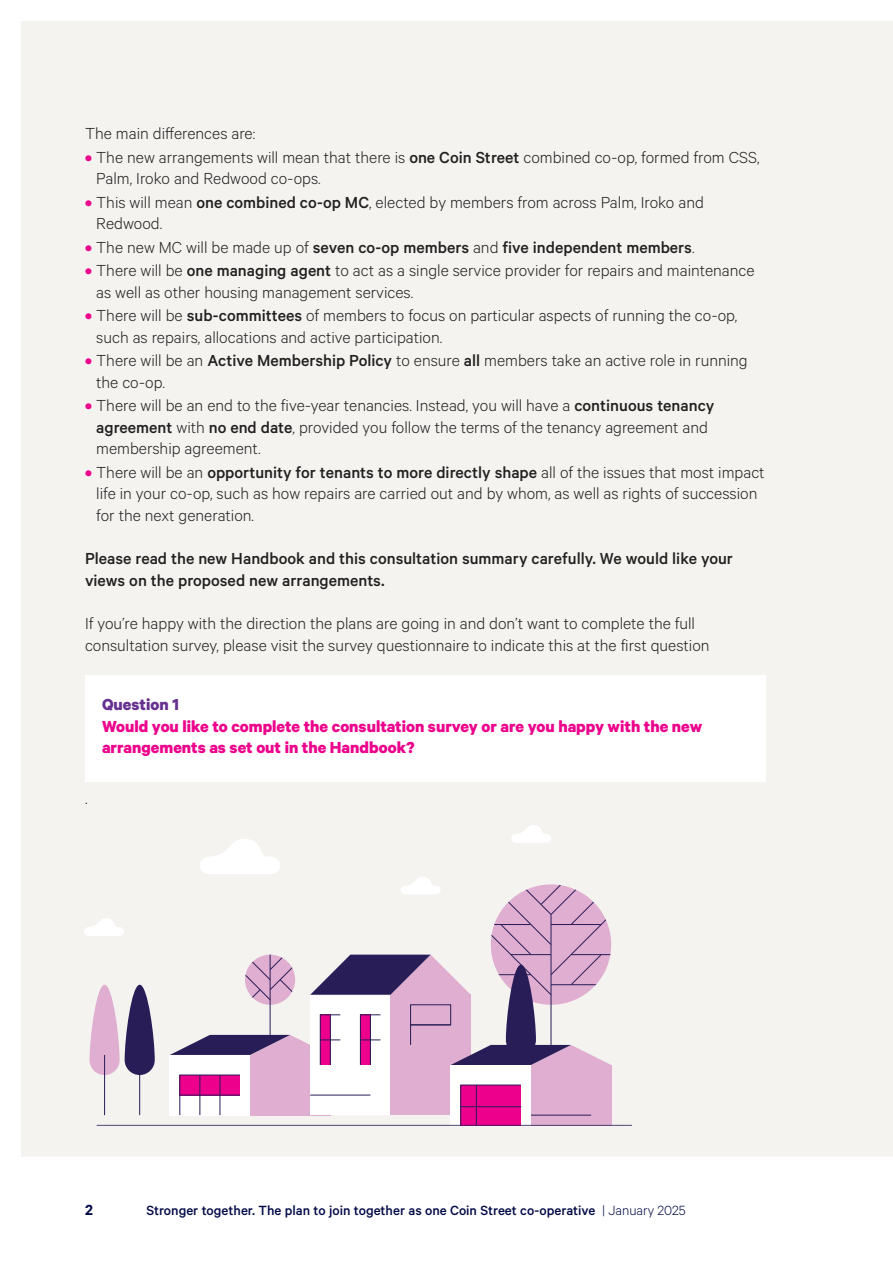
<style>
.page{position:relative;width:893px;height:1263px;background:#fff}
.page>*{position:absolute;margin:0;border:0;box-sizing:border-box;transform-origin:0 0}
.Body{font:300 18px/21.6px "Calibre";color:#231f20}
.Body-2{font:500 18px/21.6px "Calibre";color:#231f20}
.t1{font:700 18px/21.6px "Calibre";color:#ed028c}
.t2{font:700 18px "Calibre";color:#663090}
.t3{font:600 16.5px "Calibre";color:#000a47}
.t4{font:500 15px "Calibre";color:#000a47}
.s1{font-weight:700;color:#ed028c}
.s2{font-weight:500}
.s3{font-weight:300}
</style>
<div class="page">
<div style="left:21px;top:21px;width:872px;height:1136px;background:#f4f3f0"></div>
<div style="left:85px;top:676px;width:681px;height:106px;background:#fff"></div>
<div style="left:491px;top:884px;width:120px;height:121px;background:#e0aed0;border-radius:50%"></div>
<div style="left:506px;top:965px;width:30px;height:90px;background:#281d57;border-radius:15px"></div>
<svg style="left:491px;top:884px;width:120px;height:112px"></svg>
<div style="left:170px;top:1055px;width:80px;height:60px;background:#fff"></div>
<div style="left:250px;top:1055px;width:80px;height:60px;background:#e0aed0"></div>
<svg style="left:179px;top:1074px;width:62px;height:42px"></svg>
<hr style="left:199px;top:1075px;width:1px;height:40px;background:#281d57">
<hr style="left:220px;top:1075px;width:1px;height:40px;background:#281d57">
<div style="left:310px;top:995px;width:80px;height:120px;background:#fff"></div>
<div style="left:390px;top:995px;width:81px;height:120px;background:#e0aed0"></div>
<svg style="left:310px;top:955px;width:161px;height:40px"></svg>
<svg style="left:170px;top:1014px;width:171px;height:51px"></svg>
<hr style="left:330px;top:1015px;width:1px;height:50px;background:#281d57">
<svg style="left:360px;top:1014px;width:21px;height:51px"></svg>
<hr style="left:370px;top:1015px;width:1px;height:50px;background:#281d57">
<hr style="left:310px;top:1095px;width:60px;height:1px;background:#281d57">
<div style="left:410px;top:1004px;width:41px;height:21px;border:1px solid #281d57"></div>
<div style="left:451px;top:1065px;width:80px;height:60px;background:#fff"></div>
<div style="left:531px;top:1065px;width:80px;height:60px;background:#e0aed0"></div>
<svg style="left:410px;top:1024px;width:201px;height:41px"></svg>
<svg style="left:460px;top:1084px;width:62px;height:41px;background:#e2098c"></svg>
<hr style="left:531px;top:1115px;width:60px;height:1px;background:#281d57">
<svg style="left:125px;top:985px;width:30px;height:90px;fill:#281d57"></svg>
<hr style="left:139px;top:1055px;width:1px;height:60px;background:#281d57">
<svg style="left:90px;top:985px;width:30px;height:90px;fill:#e0aed0"></svg>
<hr style="left:104px;top:1055px;width:1px;height:60px;background:#281d57">
<hr style="left:551px;top:914px;width:1px;height:131px;background:#281d57">
<hr style="left:270px;top:955px;width:1px;height:80px;background:#281d57">
<svg style="left:245px;top:955px;width:50px;height:50px"></svg>
<svg style="left:200px;top:839px;width:80px;height:35px"></svg>
<svg style="left:401px;top:877px;width:39px;height:17px"></svg>
<svg style="left:512px;top:825px;width:39px;height:18px"></svg>
<svg style="left:84px;top:918px;width:40px;height:18px"></svg>
<hr style="left:97px;top:1125px;width:535px;height:1px;background:#281d57">
<hr style="left:476px;top:1085px;width:1px;height:40px;background:#281d57">
<hr style="left:460px;top:1106px;width:61px;height:1px;background:#281d57">
<p class="Body" style="left:85px;top:122px;width:172px">The main differences are:</p>
<p class="Body" style="left:96px;top:145px;width:665px;text-indent:-11px"><span class="s1">•</span> The new arrangements will mean that there is <span class="s2">one Coin Street</span> combined co-op, formed from CSS,<br>Palm, Iroko and Redwood co-ops.</p>
<p class="Body" style="left:96px;top:190px;width:609px;text-indent:-11px"><span class="s1">•</span> This will mean <span class="s2">one combined co-op MC</span>, elected by members from across Palm, Iroko and<br>Redwood.</p>
<p class="Body-2" style="left:85px;top:236px;width:611px"><span class="s1">•</span> <span class="s3">The new MC will be made up of</span> seven co-op members <span class="s3">and</span> five independent members<span class="s3">.</span></p>
<p class="Body" style="left:96px;top:259px;width:660px;text-indent:-11px"><span class="s1">•</span> There will be <span class="s2">one managing agent</span> to act as a single service provider for repairs and maintenance as well as other housing management services.</p>
<p class="Body" style="left:96px;top:304px;width:643px;text-indent:-11px"><span class="s1">•</span> There will be <span class="s2">sub-committees</span> of members to focus on particular aspects of running the co-op, such as repairs, allocations and active participation.</p>
<p class="Body" style="left:96px;top:349px;width:653px;text-indent:-11px"><span class="s1">•</span> There will be an <span class="s2">Active Membership Policy</span> to ensure <span class="s2">all</span> members take an active role in running the co-op.</p>
<p class="Body" style="left:96px;top:394px;width:620px;text-indent:-11px"><span class="s1">•</span> There will be an end to the five-year tenancies. Instead, you will have a <span class="s2">continuous tenancy agreement</span> with <span class="s2">no end date</span>, provided you follow the terms of the tenancy agreement and membership agreement.</p>
<p class="Body" style="left:96px;top:460px;width:670px;text-indent:-11px"><span class="s1">•</span> There will be an <span class="s2">opportunity for tenants to more directly shape</span> all of the issues that most impact life in your co-op, such as how repairs are carried out and by whom, as well as rights of succession for the next generation.</p>
<p class="Body-2" style="left:85px;top:547px;width:650px">Please read the new Handbook and this consultation summary carefully. We would like your views on the proposed new arrangements.</p>
<p class="Body" style="left:85px;top:612px;width:626px">If you’re happy with the direction the plans are going in and don’t want to complete the full consultation survey, please visit the survey questionnaire to indicate this at the first question</p>
<p class="t2" style="left:102px;top:693px;width:78px">Question 1</p>
<p class="t1" style="left:102px;top:715px;width:602px">Would you like to complete the consultation survey or are you happy with the new arrangements as set out in the Handbook?</p>
<p class="Body" style="left:85px;top:786px;width:4px">.</p>
<p class="t3" style="left:85px;top:1200px;width:9px">2</p>
<p class="t4" style="left:146px;top:1201px;width:541px">Stronger together. The plan to join together as one Coin Street co-operative <span class="s3">| January 2025</span></p>
</div>
